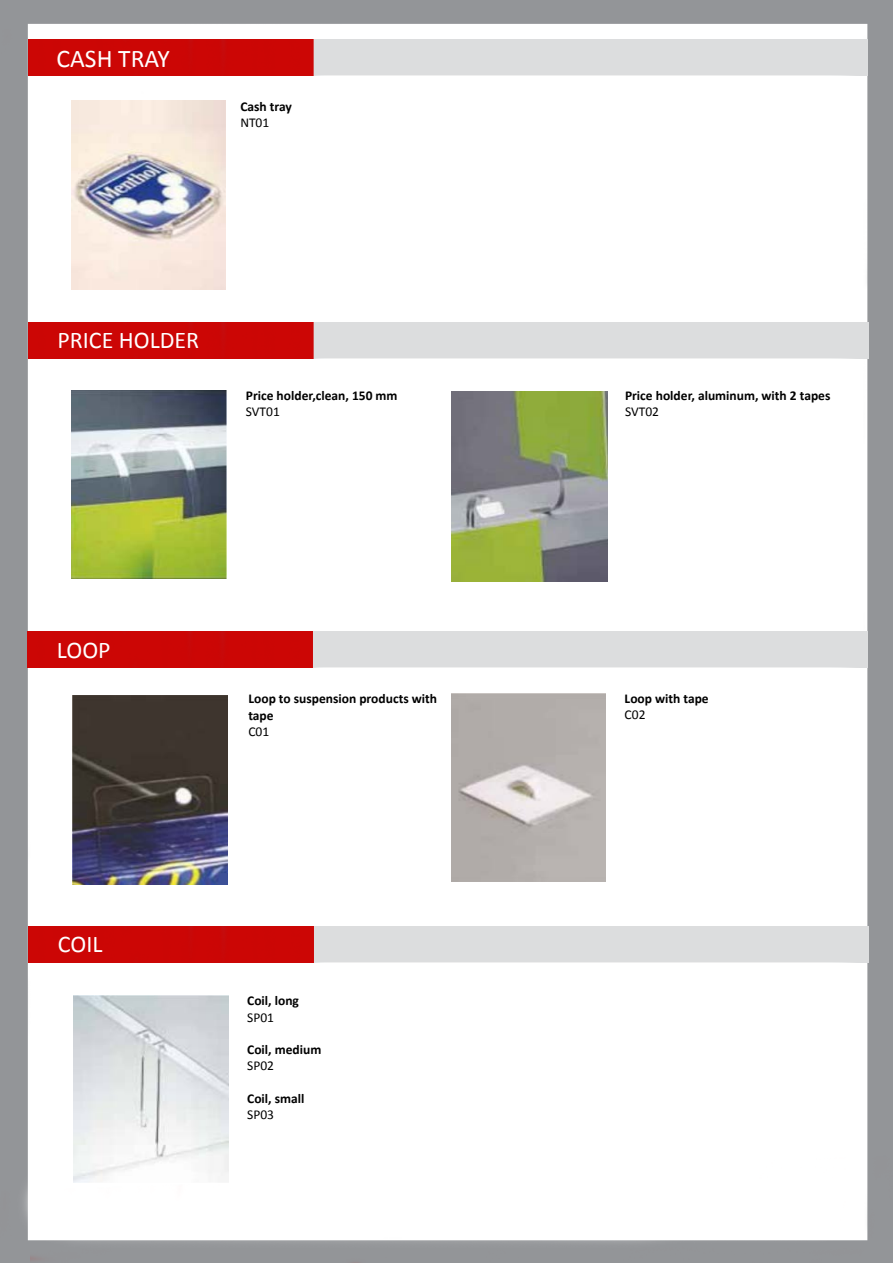
<style>
.page{position:relative;width:893px;height:1263px;background:#fff}
.page>*{position:absolute;margin:0;border:0;box-sizing:border-box;transform-origin:0 0}
.t1{font:25.5px "Calibri";color:#fff}
.t2{font:24px "Calibri";color:#fff}
.t3{font:700 13.5px/16.2px "Calibri";color:#000}
.t4{font:13.5px "Calibri";color:#000}
</style>
<div class="page">
<img style="left:0;top:0;width:893px;height:1262px">
<img style="left:28px;top:40px;width:840px;height:36px">
<img style="left:28px;top:322px;width:840px;height:36px">
<img style="left:28px;top:632px;width:839px;height:35px">
<img style="left:71px;top:100px;width:154px;height:189px">
<img style="left:72px;top:391px;width:154px;height:188px">
<img style="left:452px;top:391px;width:155px;height:191px">
<img style="left:73px;top:695px;width:154px;height:189px">
<img style="left:29px;top:927px;width:839px;height:35px">
<img style="left:74px;top:995px;width:154px;height:187px">
<img style="left:451px;top:694px;width:155px;height:188px">
<h1 class="t1" style="left:57px;top:42px;width:115px">CASH TRAY</h1>
<p class="t3" style="left:240px;top:98px;width:53px">Cash tray</p>
<p class="t4" style="left:240px;top:114px;width:30px">NT01</p>
<h2 class="t2" style="left:58px;top:325px;width:143px">PRICE HOLDER</h2>
<p class="t3" style="left:246px;top:388px;width:153px">Price holder,clean, 150 mm</p>
<p class="t4" style="left:246px;top:403px;width:36px">SVT01</p>
<h2 class="t2" style="left:57px;top:634px;width:55px">LOOP</h2>
<h2 class="t2" style="left:58px;top:929px;width:46px">COIL</h2>
<p class="t3" style="left:248px;top:691px;width:190px">Loop to suspension products with tape</p>
<p class="t4" style="left:248px;top:723px;width:22px">C01</p>
<p class="t3" style="left:247px;top:993px;width:53px">Coil, long</p>
<p class="t4" style="left:247px;top:1009px;width:28px">SP01</p>
<p class="t3" style="left:247px;top:1041px;width:76px">Coil, medium</p>
<p class="t4" style="left:247px;top:1057px;width:28px">SP02</p>
<p class="t3" style="left:247px;top:1090px;width:59px">Coil, small</p>
<p class="t4" style="left:247px;top:1106px;width:28px">SP03</p>
<p class="t3" style="left:625px;top:388px;width:207px">Price holder, aluminum, with 2 tapes</p>
<p class="t4" style="left:625px;top:403px;width:36px">SVT02</p>
<p class="t3" style="left:625px;top:690px;width:86px">Loop with tape</p>
<p class="t4" style="left:625px;top:706px;width:22px">C02</p>
</div>
